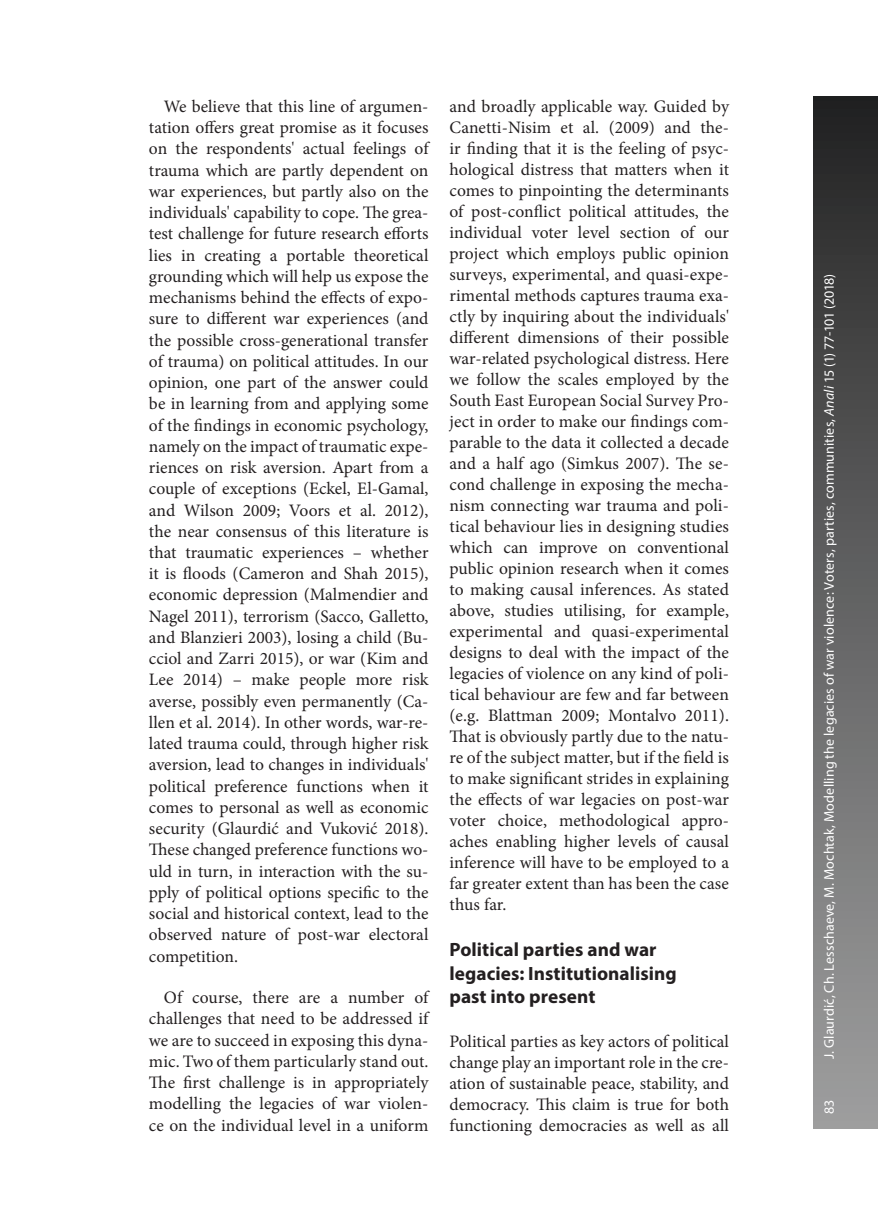
<style>
.page{position:relative;width:878px;height:1230px;background:#fff}
.page>*{position:absolute;margin:0;border:0;box-sizing:border-box;transform-origin:0 0}
.t1{font:700 19.25px/23.1px "Myriad Pro";color:#231f20}
.t2{font:17.5px/21.2px "Minion Pro";color:#231f20;text-align:justify}
.t3{font:14px "Myriad Pro";letter-spacing:.005em;color:#fff}
.s1{font-style:italic}
</style>
<div class="page">
<div style="left:813px;top:96px;width:64px;height:1032px;background:linear-gradient(to bottom,#242425,#a1a1a2)"></div>
<p class="t2" style="left:149px;top:96px;width:281px;text-indent:15px">We believe that this line of argumen&shy;tation offers great promise as it focuses on the respondents' actual feelings of trauma which are partly dependent on war experiences, but partly also on the individuals' capability to cope. The grea&shy;test challenge for future research efforts lies in creating a portable theoretical grounding which will help us expose the mechanisms behind the effects of expo&shy;sure to different war experiences (and the possible cross-generational transfer of trauma) on political attitudes. In our opinion, one part of the answer could be in learning from and applying some of the findings in economic psychology, namely on the impact of traumatic expe&shy;riences on risk aversion. Apart from a couple of exceptions (Eckel, El-Gamal, and Wilson 2009; Voors et al. 2012), the near consensus of this literature is that traumatic experiences – whether it is floods (Cameron and Shah 2015), economic depression (Malmendier and Nagel 2011), terrorism (Sacco, Galletto, and Blanzieri 2003), losing a child (Bu&shy;cciol and Zarri 2015), or war (Kim and Lee 2014) – make people more risk averse, possibly even permanently (Ca&shy;llen et al. 2014). In other words, war-re&shy;lated trauma could, through higher risk aversion, lead to changes in individuals' political preference functions when it comes to personal as well as economic security (Glaurdić and Vuković 2018).<br>These changed preference functions wo&shy;uld in turn, in interaction with the su&shy;pply of political options specific to the social and historical context, lead to the observed nature of post-war electoral competition.</p>
<p class="t2" style="left:149px;top:987px;width:281px;text-indent:15px">Of course, there are a number of challenges that need to be addressed if we are to succeed in exposing this dyna&shy;mic. Two of them particularly stand out.<br>The first challenge is in appropriately modelling the legacies of war violen&shy;ce on the individual level in a uniform</p>
<p class="t2" style="left:449px;top:96px;width:281px">and broadly applicable way. Guided by Canetti-Nisim et al. (2009) and the&shy;ir finding that it is the feeling of psyc&shy;hological distress that matters when it comes to pinpointing the determinants of post-conflict political attitudes, the individual voter level section of our project which employs public opinion surveys, experimental, and quasi-expe&shy;rimental methods captures trauma exa&shy;ctly by inquiring about the individuals' different dimensions of their possible war-related psychological distress. Here we follow the scales employed by the South East European Social Survey Pro&shy;ject in order to make our findings com&shy;parable to the data it collected a decade and a half ago (Simkus 2007). The se&shy;cond challenge in exposing the mecha&shy;nism connecting war trauma and poli&shy;tical behaviour lies in designing studies which can improve on conventional public opinion research when it comes to making causal inferences. As stated above, studies utilising, for example, experimental and quasi-experimental designs to deal with the impact of the legacies of violence on any kind of poli&shy;tical behaviour are few and far between (e.g. Blattman 2009; Montalvo 2011).<br>That is obviously partly due to the natu&shy;re of the subject matter, but if the field is to make significant strides in explaining the effects of war legacies on post-war voter choice, methodological appro&shy;aches enabling higher levels of causal inference will have to be employed to a far greater extent than has been the case thus far.</p>
<p class="t1" style="left:449px;top:937px;width:229px">Political parties and war legacies: Institutionalising past into present</p>
<p class="t2" style="left:449px;top:1030px;width:281px">Political parties as key actors of political change play an important role in the cre&shy;ation of sustainable peace, stability, and democracy. This claim is true for both functioning democracies as well as all</p>
<p class="t3" style="left:820px;top:1059px;width:787px;rotate:-90deg">J. Glaurdić, Ch. Lesschaeve, M. Mochtak, Modelling the legacies of war violence: Voters, parties, communities, <span class="s1">Anali</span> 15 (1) 77-101 (2018)</p>
<p class="t3" style="left:820px;top:1113px;width:16px;rotate:-90deg">83</p>
</div>
